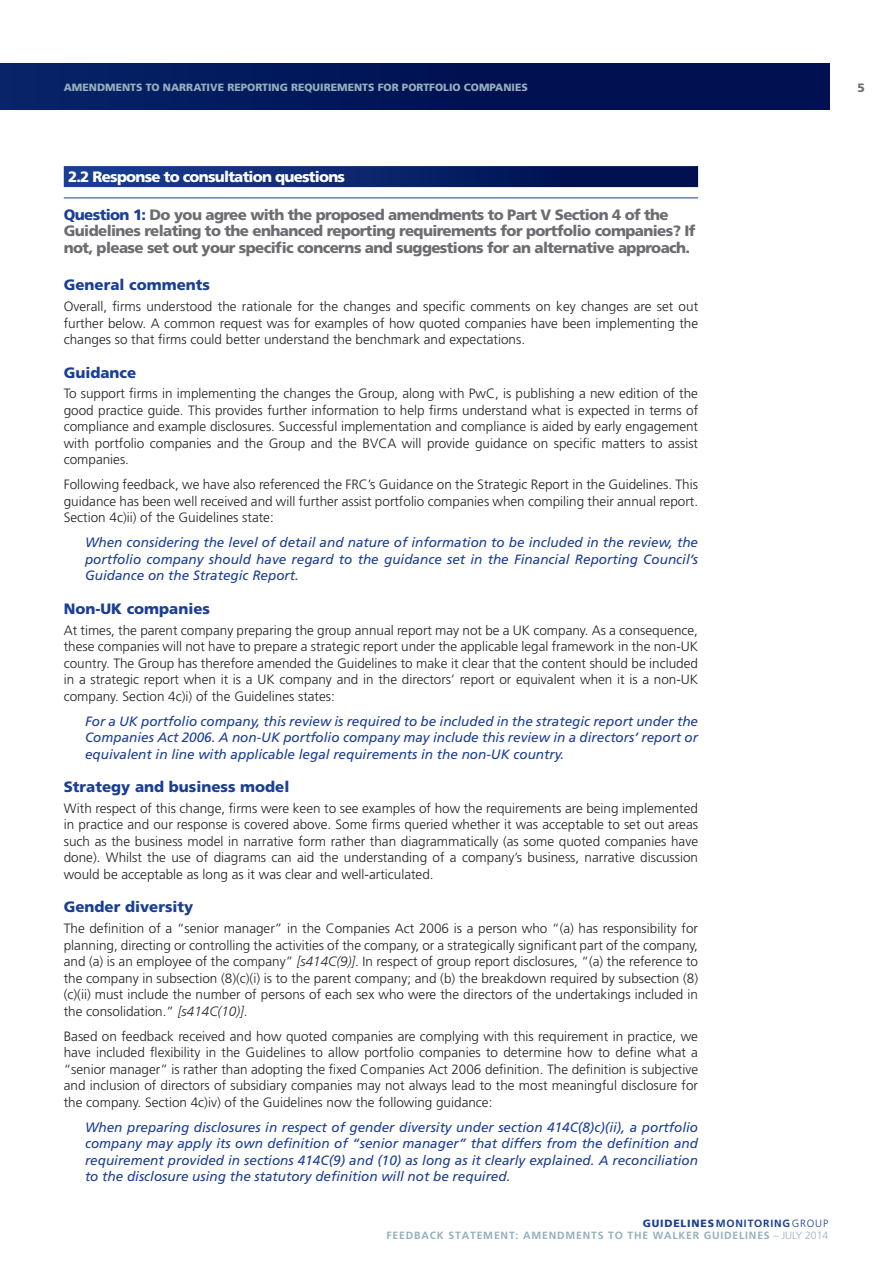
<style>
.page{position:relative;width:893px;height:1263px;background:#fff}
.page>*{position:absolute;margin:0;border:0;box-sizing:border-box;transform-origin:0 0}
.t1{font:900 15px/16.5px "Frutiger";letter-spacing:-.04em;color:#6c6d70}
.t2{font:900 15px "Frutiger";color:#1b3f94}
.t3{font:900 15px "Frutiger";letter-spacing:-.05em;color:#fff}
.t4{font:300 13.5px/16.5px "Frutiger";color:#231f20;text-align:justify}
.t5{font:italic 13.5px/16.5px "Frutiger";color:#1b3f94;text-align:justify}
.t6{font:900 12px "Frutiger";color:#6c6d70}
.t7{font:700 10.5px/12px "Frutiger";letter-spacing:.075em;color:#94afbd;text-align:right}
.t8{font:900 10.5px "Frutiger";color:#94afbd}
.s1{color:#1b3f94}
.s2{font-style:italic}
.s3{font-weight:900;color:#1b3f94}
.s4{font-weight:300;color:#1b3f94}
.s5{font-weight:300}
</style>
<div class="page">
<div style="left:0;top:64px;width:829px;height:45px;background:linear-gradient(to right,#052166,#000b4a)"></div>
<div style="left:64px;top:166px;width:634px;height:21px;background:linear-gradient(to right,#1b4093,#000a46)"></div>
<hr style="left:64px;top:197px;width:634px;height:1px;background:#1b3f94">
<p class="t8" style="left:64px;top:81px;width:466px">AMENDMENTS TO NARRATIVE REPORTING REQUIREMENTS FOR PORTFOLIO COMPANIES</p>
<p class="t6" style="left:857px;top:80px;width:9px">5</p>
<p class="t3" style="left:68px;top:167px;width:279px">2.2 Response to consultation questions</p>
<p class="t1" style="left:64px;top:206px;width:633px"><span class="s1">Question 1:</span> Do you agree with the proposed amendments to Part V Section 4 of the<br>Guidelines relating to the enhanced reporting requirements for portfolio companies? If not, please set out your specific concerns and suggestions for an alternative approach.</p>
<p class="t2" style="left:64px;top:276px;width:148px">General comments</p>
<p class="t4" style="left:64px;top:298px;width:636px">Overall, firms understood the rationale for the changes and specific comments on key changes are set out further below. A common request was for examples of how quoted companies have been implementing the changes so that firms could better understand the benchmark and expectations.</p>
<p class="t2" style="left:64px;top:363px;width:74px">Guidance</p>
<p class="t4" style="left:64px;top:385px;width:636px">To support firms in implementing the changes the Group, along with PwC, is publishing a new edition of the good practice guide. This provides further information to help firms understand what is expected in terms of compliance and example disclosures. Successful implementation and compliance is aided by early engagement with portfolio companies and the Group and the BVCA will provide guidance on specific matters to assist companies.</p>
<p class="t4" style="left:64px;top:476px;width:636px">Following feedback, we have also referenced the FRC’s Guidance on the Strategic Report in the Guidelines. This guidance has been well received and will further assist portfolio companies when compiling their annual report.<br>Section 4c)ii) of the Guidelines state:</p>
<p class="t5" style="left:85px;top:534px;width:615px">When considering the level of detail and nature of information to be included in the review, the portfolio company should have regard to the guidance set in the Financial Reporting Council’s Guidance on the Strategic Report.</p>
<p class="t2" style="left:64px;top:599px;width:148px">Non-UK companies</p>
<p class="t4" style="left:64px;top:622px;width:636px">At times, the parent company preparing the group annual report may not be a UK company. As a consequence, these companies will not have to prepare a strategic report under the applicable legal framework in the non-UK country. The Group has therefore amended the Guidelines to make it clear that the content should be included in a strategic report when it is a UK company and in the directors’ report or equivalent when it is a non-UK company. Section 4c)i) of the Guidelines states:</p>
<p class="t5" style="left:85px;top:713px;width:614px">For a UK portfolio company, this review is required to be included in the strategic report under the Companies Act 2006. A non-UK portfolio company may include this review in a directors’ report or equivalent in line with applicable legal requirements in the non-UK country.</p>
<p class="t2" style="left:64px;top:778px;width:227px">Strategy and business model</p>
<p class="t4" style="left:64px;top:800px;width:636px">With respect of this change, firms were keen to see examples of how the requirements are being implemented in practice and our response is covered above. Some firms queried whether it was acceptable to set out areas such as the business model in narrative form rather than diagrammatically (as some quoted companies have done). Whilst the use of diagrams can aid the understanding of a company’s business, narrative discussion would be acceptable as long as it was clear and well-articulated.</p>
<p class="t2" style="left:64px;top:898px;width:131px">Gender diversity</p>
<p class="t4" style="left:64px;top:920px;width:636px">The definition of a “senior manager” in the Companies Act 2006 is a person who “(a) has responsibility for planning, directing or controlling the activities of the company, or a strategically significant part of the company, and (a) is an employee of the company” <span class="s2">[s414C(9)]</span>. In respect of group report disclosures, “(a) the reference to the company in subsection (8)(c)(i) is to the parent company; and (b) the breakdown required by subsection (8) (c)(ii) must include the number of persons of each sex who were the directors of the undertakings included in the consolidation.” <span class="s2">[s414C(10)]</span>.</p>
<p class="t4" style="left:64px;top:1028px;width:636px">Based on feedback received and how quoted companies are complying with this requirement in practice, we have included flexibility in the Guidelines to allow portfolio companies to determine how to define what a “senior manager” is rather than adopting the fixed Companies Act 2006 definition. The definition is subjective and inclusion of directors of subsidiary companies may not always lead to the most meaningful disclosure for the company. Section 4c)iv) of the Guidelines now the following guidance:</p>
<p class="t5" style="left:85px;top:1119px;width:614px">When preparing disclosures in respect of gender diversity under section 414C(8)c)(ii), a portfolio company may apply its own definition of “senior manager” that differs from the definition and requirement provided in sections 414C(9) and (10) as long as it clearly explained. A reconciliation to the disclosure using the statutory definition will not be required.</p>
<p class="t7" style="left:386px;top:1217px;width:443px"><span class="s3">GUIDELINES</span><span class="s1">MONITORING</span><span class="s4">GROUP<br></span>FEEDBACK STATEMENT: AMENDMENTS TO THE WALKER GUIDELINES <span class="s5">– JULY 2014</span></p>
</div>
